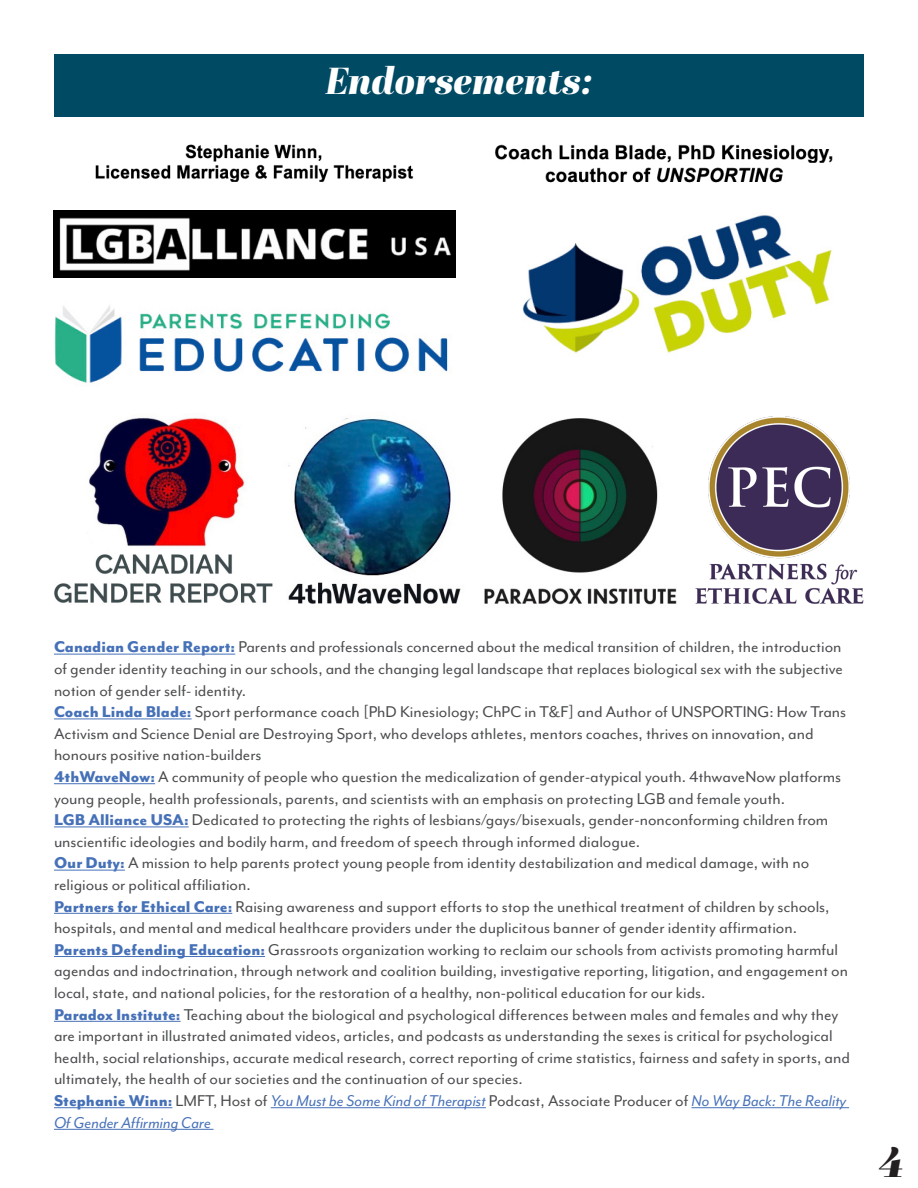
<style>
.page{position:relative;width:918px;height:1188px;background:#fff}
.page>*{position:absolute;margin:0;border:0;box-sizing:border-box;transform-origin:0 0}
.t1{font:italic 42px "Abril Fatface";color:#231f20}
.Statement_Type{font:italic 37.5px "Abril Fatface";color:#fff}
.Endnotes{font:18px/21.6px "Mr Eaves Mod OT";color:#494b4e}
.Endnotes-2{font:italic 18px/21.6px "Mr Eaves Mod OT";color:#4671b8}
.s1{font-weight:800;color:#4671b8}
.s2{font-weight:800;font-style:normal}
.s3{font-style:normal;color:#494b4e}
</style>
<div class="page">
<div style="left:54px;top:54px;width:810px;height:63px;background:#004a63"></div>
<hr style="left:54px;top:654px;width:181px;height:1px;background:#4671b8">
<hr style="left:54px;top:719px;width:138px;height:1px;background:#4671b8">
<hr style="left:54px;top:783px;width:101px;height:1px;background:#4671b8">
<hr style="left:54px;top:827px;width:135px;height:1px;background:#4671b8">
<hr style="left:54px;top:870px;width:71px;height:1px;background:#4671b8">
<hr style="left:54px;top:913px;width:178px;height:1px;background:#4671b8">
<hr style="left:54px;top:956px;width:211px;height:1px;background:#4671b8">
<hr style="left:54px;top:1021px;width:127px;height:1px;background:#4671b8">
<hr style="left:54px;top:1107px;width:118px;height:1px;background:#4671b8">
<hr style="left:271px;top:1107px;width:215px;height:1px;background:#4671b8">
<hr style="left:691px;top:1107px;width:158px;height:1px;background:#4671b8">
<hr style="left:54px;top:1129px;width:160px;height:1px;background:#4671b8">
<img style="left:95px;top:144px;width:319px;height:38px">
<img style="left:484px;top:418px;width:193px;height:187px">
<img style="left:54px;top:305px;width:394px;height:80px">
<img style="left:522px;top:215px;width:310px;height:139px">
<img style="left:54px;top:210px;width:401px;height:67px">
<img style="left:495px;top:144px;width:338px;height:39px">
<img style="left:54px;top:417px;width:219px;height:186px">
<img style="left:288px;top:418px;width:173px;height:186px">
<img style="left:695px;top:417px;width:169px;height:187px">
<p class="Statement_Type" style="left:326px;top:54px;width:268px">Endorsements:</p>
<p class="Endnotes" style="left:54px;top:636px;width:790px;text-align:justify"><span class="s1">Canadian Gender Report:</span> Parents and professionals concerned about the medical transition of children, the introduction of gender identity teaching in our schools, and the changing legal landscape that replaces biological sex with the subjective notion of gender self- identity.</p>
<p class="Endnotes" style="left:54px;top:701px;width:794px"><span class="s1">Coach Linda Blade:</span> Sport performance coach [PhD Kinesiology; ChPC in T&amp;F] and Author of UNSPORTING: How Trans<br>Activism and Science Denial are Destroying Sport, who develops athletes, mentors coaches, thrives on innovation, and honours positive nation-builders</p>
<p class="Endnotes" style="left:54px;top:766px;width:789px"><span class="s1">4thWaveNow:</span> A community of people who question the medicalization of gender-atypical youth. 4thwaveNow platforms young people, health professionals, parents, and scientists with an emphasis on protecting LGB and female youth.</p>
<p class="Endnotes" style="left:54px;top:809px;width:776px"><span class="s1">LGB Alliance USA:</span> Dedicated to protecting the rights of lesbians/gays/bisexuals, gender-nonconforming children from unscientific ideologies and bodily harm, and freedom of speech through informed dialogue.</p>
<p class="Endnotes" style="left:54px;top:852px;width:757px"><span class="s1">Our Duty:</span> A mission to help parents protect young people from identity destabilization and medical damage, with no religious or political affiliation.</p>
<p class="Endnotes" style="left:54px;top:895px;width:777px"><span class="s1">Partners for Ethical Care:</span> Raising awareness and support efforts to stop the unethical treatment of children by schools, hospitals, and mental and medical healthcare providers under the duplicitous banner of gender identity affirmation.</p>
<p class="Endnotes" style="left:54px;top:938px;width:796px"><span class="s1">Parents Defending Education:</span> Grassroots organization working to reclaim our schools from activists promoting harmful agendas and indoctrination, through network and coalition building, investigative reporting, litigation, and engagement on local, state, and national policies, for the restoration of a healthy, non-political education for our kids.</p>
<p class="Endnotes" style="left:54px;top:1003px;width:797px"><span class="s1">Paradox Institute:</span> Teaching about the biological and psychological differences between males and females and why they are important in illustrated animated videos, articles, and podcasts as understanding the sexes is critical for psychological health, social relationships, accurate medical research, correct reporting of crime statistics, fairness and safety in sports, and ultimately, the health of our societies and the continuation of our species.</p>
<p class="Endnotes-2" style="left:54px;top:1090px;width:794px"><span class="s2">Stephanie Winn:</span> <span class="s3">LMFT, Host of</span> You Must be Some Kind of Therapist <span class="s3">Podcast, Associate Producer of</span> No Way Back: The Reality<br>Of Gender Affirming Care</p>
<h1 class="t1" style="left:878px;top:1132px;width:27px">4</h1>
</div>
